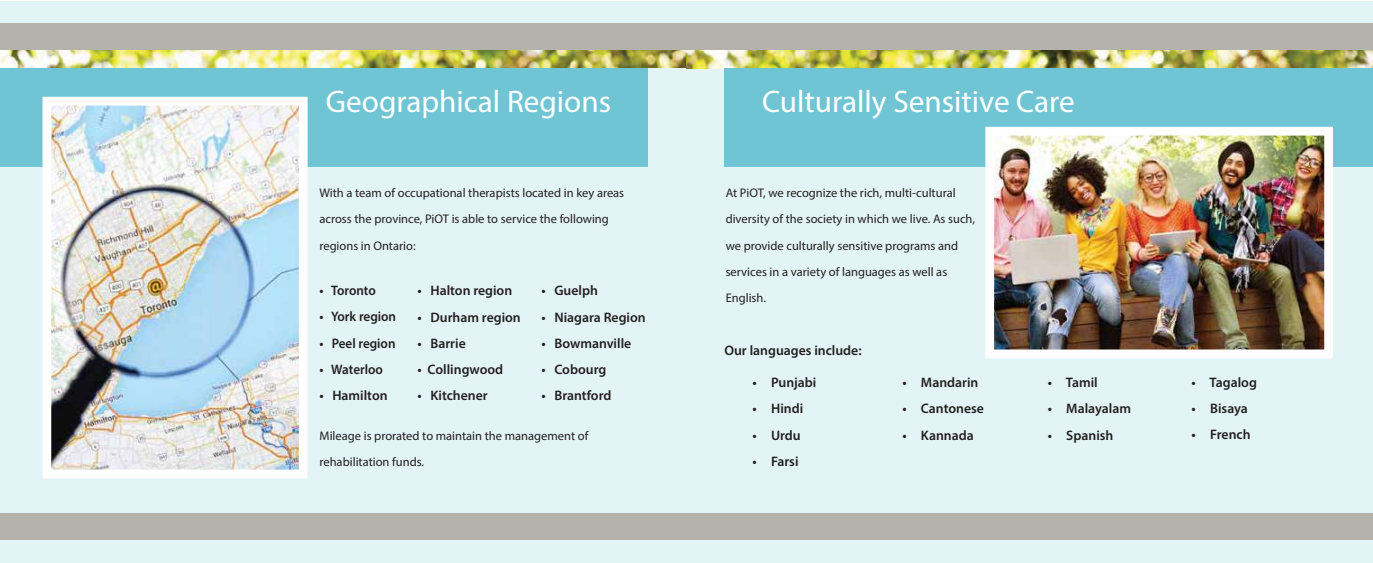
<style>
.page{position:relative;width:1373px;height:563px;background:#fff}
.page>*{position:absolute;margin:0;border:0;box-sizing:border-box;transform-origin:0 0}
.t1{font:31.25px "Myriad Pro";color:#fff}
.t2{font:600 13.75px "Myriad Pro";color:#231f20}
.t3{font:600 13.75px "Myriad Pro";color:#231f20;scale:.96 1}
.t4{font:12.5px/26.2px "Myriad Pro";color:#231f20}
</style>
<div class="page">
<div style="left:677px;top:1px;width:695px;height:561px;background:#e3f4f6"></div>
<div style="left:0;top:2px;width:705px;height:560px;background:#e3f4f6"></div>
<img style="left:0;top:49px;width:1372px;height:19px">
<div style="left:724px;top:68px;width:648px;height:98px;background:#70c5d4"></div>
<div style="left:0;top:68px;width:648px;height:98px;background:#70c5d4"></div>
<img style="left:52px;top:107px;width:246px;height:361px">
<div style="left:42px;top:97px;width:266px;height:381px;border:9px solid #fff"></div>
<img style="left:995px;top:137px;width:327px;height:211px">
<div style="left:985px;top:127px;width:347px;height:231px;border:9px solid #fff"></div>
<div style="left:686px;top:513px;width:686px;height:26px;background:#b3b3ac"></div>
<div style="left:0;top:513px;width:709px;height:26px;background:#b3b3ac"></div>
<div style="left:682px;top:23px;width:690px;height:26px;background:#b3b3ac"></div>
<div style="left:0;top:23px;width:696px;height:26px;background:#b3b3ac"></div>
<h1 class="t1" style="left:326px;top:82px;width:287px">Geographical Regions</h1>
<h1 class="t1" style="left:762px;top:82px;width:314px">Culturally Sensitive Care</h1>
<p class="t4" style="left:319px;top:179px;width:306px">With a team of occupational therapists located in key areas across the province, PiOT is able to service the following regions in Ontario:</p>
<p class="t3" style="left:319px;top:282px;width:60px">• Toronto</p>
<p class="t3" style="left:319px;top:308px;width:81px">• York region</p>
<p class="t3" style="left:319px;top:334px;width:81px">• Peel region</p>
<p class="t3" style="left:319px;top:360px;width:68px">• Waterloo</p>
<p class="t2" style="left:319px;top:387px;width:70px">• Hamilton</p>
<p class="t2" style="left:541px;top:282px;width:58px">• Guelph</p>
<p class="t2" style="left:541px;top:308px;width:106px">• Niagara Region</p>
<p class="t2" style="left:541px;top:334px;width:91px">• Bowmanville</p>
<p class="t2" style="left:541px;top:360px;width:66px">• Cobourg</p>
<p class="t2" style="left:541px;top:387px;width:71px">• Brantford</p>
<p class="t4" style="left:319px;top:422px;width:270px">Mileage is prorated to maintain the management of rehabilitation funds.</p>
<p class="t2" style="left:417px;top:282px;width:96px">• Halton region</p>
<p class="t2" style="left:417px;top:308px;width:105px">• Durham region</p>
<p class="t2" style="left:417px;top:334px;width:50px">• Barrie</p>
<p class="t2" style="left:417px;top:360px;width:87px">• Collingwood</p>
<p class="t2" style="left:417px;top:387px;width:72px">• Kitchener</p>
<p class="t4" style="left:725px;top:179px;width:251px">At PiOT, we recognize the rich, multi-cultural diversity of the society in which we live. As such, we provide culturally sensitive programs and services in a variety of languages as well as English.</p>
<p class="t2" style="left:724px;top:341px;width:139px">Our languages include:</p>
<p class="t2" style="left:752px;top:373px;width:66px">• Punjabi</p>
<p class="t2" style="left:752px;top:399px;width:52px">• Hindi</p>
<p class="t2" style="left:752px;top:426px;width:50px">• Urdu</p>
<p class="t2" style="left:752px;top:452px;width:48px">• Farsi</p>
<p class="t2" style="left:902px;top:373px;width:78px">• Mandarin</p>
<p class="t2" style="left:902px;top:399px;width:83px">• Cantonese</p>
<p class="t2" style="left:902px;top:426px;width:73px">• Kannada</p>
<p class="t2" style="left:1047px;top:373px;width:52px">• Tamil</p>
<p class="t2" style="left:1047px;top:399px;width:85px">• Malayalam</p>
<p class="t2" style="left:1047px;top:426px;width:67px">• Spanish</p>
<p class="t2" style="left:1191px;top:373px;width:67px">• Tagalog</p>
<p class="t2" style="left:1191px;top:399px;width:58px">• Bisaya</p>
<p class="t2" style="left:1191px;top:426px;width:60px">• French</p>
</div>
